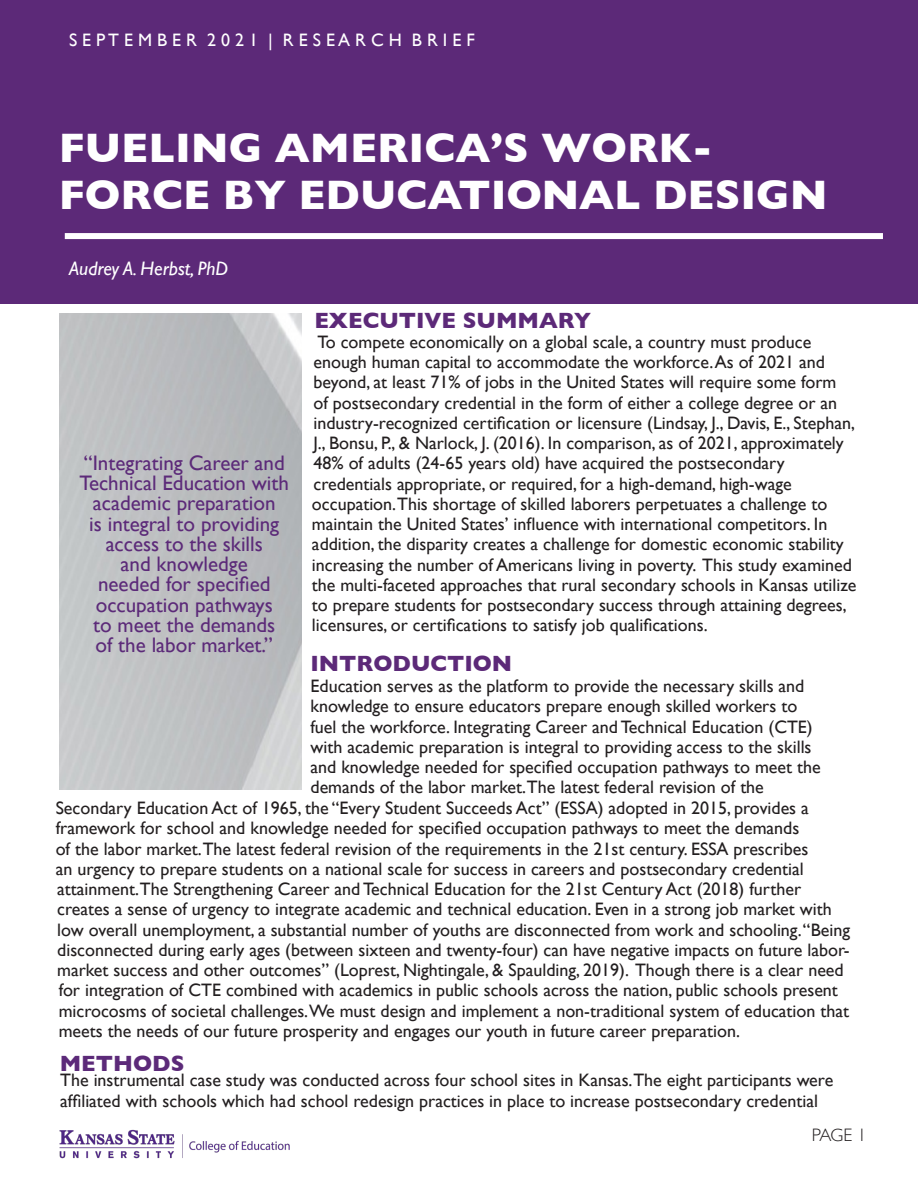
<style>
.page{position:relative;width:918px;height:1188px;background:#fff}
.page>*{position:absolute;margin:0;border:0;box-sizing:border-box;transform-origin:0 0}
.t1{font:700 42px/46.5px "Gill Sans";color:#fff}
.t2{font:700 22.5px "Gill Sans";color:#5c2978}
.t3{font:700 22.5px "Gill Sans";color:#5c2a79}
.t4{font:21px/20.2px "Gill Sans";color:#5c2a79;text-align:center}
.t5{font:italic 19.5px "Gill Sans";color:#fff}
.t6{font:18px/20.2px "Gill Sans";color:#231f20}
.t7{font:18px "Gill Sans";color:#fff}
.t8{font:300 18px "Gill Sans";color:#231f20}
</style>
<div class="page">
<div style="left:0;top:0;width:918px;height:304px;background:#5c2978"></div>
<img style="left:59px;top:1129px;width:231px;height:30px">
<div style="left:65px;top:233px;width:818px;height:6px;background:#fff"></div>
<p class="t7" style="left:69px;top:29px;width:407px">S E P T E M B E R 2 0 2 1 | R E S E A R C H B R I E F</p>
<p class="t1" style="left:59px;top:124px;width:771px">FUELING AMERICA’S WORK-<br>FORCE BY EDUCATIONAL DESIGN</p>
<p class="t5" style="left:69px;top:257px;width:161px">Audrey A. Herbst, PhD</p>
<p class="t4" style="left:80px;top:452px;width:211px">“Integrating Career and<br>Technical Education with academic preparation<br>is integral to providing access to the skills</p>
<p class="t4" style="left:121px;top:554px;width:129px">and knowledge</p>
<p class="t4" style="left:98px;top:574px;width:174px">needed for specified</p>
<p class="t4" style="left:96px;top:594px;width:178px">occupation pathways</p>
<p class="t4" style="left:93px;top:614px;width:184px">to meet the demands</p>
<p class="t4" style="left:96px;top:635px;width:179px">of the labor market.”</p>
<p class="t2" style="left:314px;top:302px;width:278px">EXECUTIVE SUMMARY</p>
<p class="t6" style="left:312px;top:332px;width:546px;text-indent:6px">To compete economically on a global scale, a country must produce enough human capital to accommodate the workforce. As of 2021 and beyond, at least 71% of jobs in the United States will require some form<br>of postsecondary credential in the form of either a college degree or an industry-recognized certification or licensure (Lindsay, J., Davis, E., Stephan, J., Bonsu, P., &amp; Narlock, J. (2016). In comparison, as of 2021, approximately 48% of adults (24-65 years old) have acquired the postsecondary credentials appropriate, or required, for a high-demand, high-wage occupation.This shortage of skilled laborers perpetuates a challenge to maintain the United States’ influence with international competitors. In addition, the disparity creates a challenge for domestic economic stability increasing the number of Americans living in poverty. This study examined the multi-faceted approaches that rural secondary schools in Kansas utilize to prepare students for postsecondary success through attaining degrees, licensures, or certifications to satisfy job qualifications.</p>
<p class="t2" style="left:310px;top:645px;width:203px">INTRODUCTION</p>
<p class="t6" style="left:310px;top:676px;width:512px">Education serves as the platform to provide the necessary skills and knowledge to ensure educators prepare enough skilled workers to fuel the workforce. Integrating Career and Technical Education (CTE) with academic preparation is integral to providing access to the skills and knowledge needed for specified occupation pathways to meet the demands of the labor market.The latest federal revision of the</p>
<p class="t6" style="left:56px;top:798px;width:796px">Secondary Education Act of 1965, the “Every Student Succeeds Act” (ESSA) adopted in 2015, provides a framework for school and knowledge needed for specified occupation pathways to meet the demands<br>of the labor market.The latest federal revision of the requirements in the 21st century. ESSA prescribes<br>an urgency to prepare students on a national scale for success in careers and postsecondary credential attainment.The Strengthening Career and Technical Education for the 21st Century Act (2018) further creates a sense of urgency to integrate academic and technical education. Even in a strong job market with low overall unemployment, a substantial number of youths are disconnected from work and schooling. “Being disconnected during early ages (between sixteen and twenty-four) can have negative impacts on future labor&shy;market success and other outcomes” (Loprest, Nightingale, &amp; Spaulding, 2019). Though there is a clear need for integration of CTE combined with academics in public schools across the nation, public schools present microcosms of societal challenges.We must design and implement a non-traditional system of education that meets the needs of our future prosperity and engages our youth in future career preparation.</p>
<p class="t6" style="left:60px;top:1070px;width:775px">The instrumental case study was conducted across four school sites in Kansas.The eight participants were</p>
<p class="t6" style="left:60px;top:1090px;width:759px">affiliated with schools which had school redesign practices in place to increase postsecondary credential</p>
<p class="t3" style="left:60px;top:1045px;width:126px">METHODS</p>
<p class="t8" style="left:812px;top:1121px;width:56px">PAGE 1</p>
</div>
